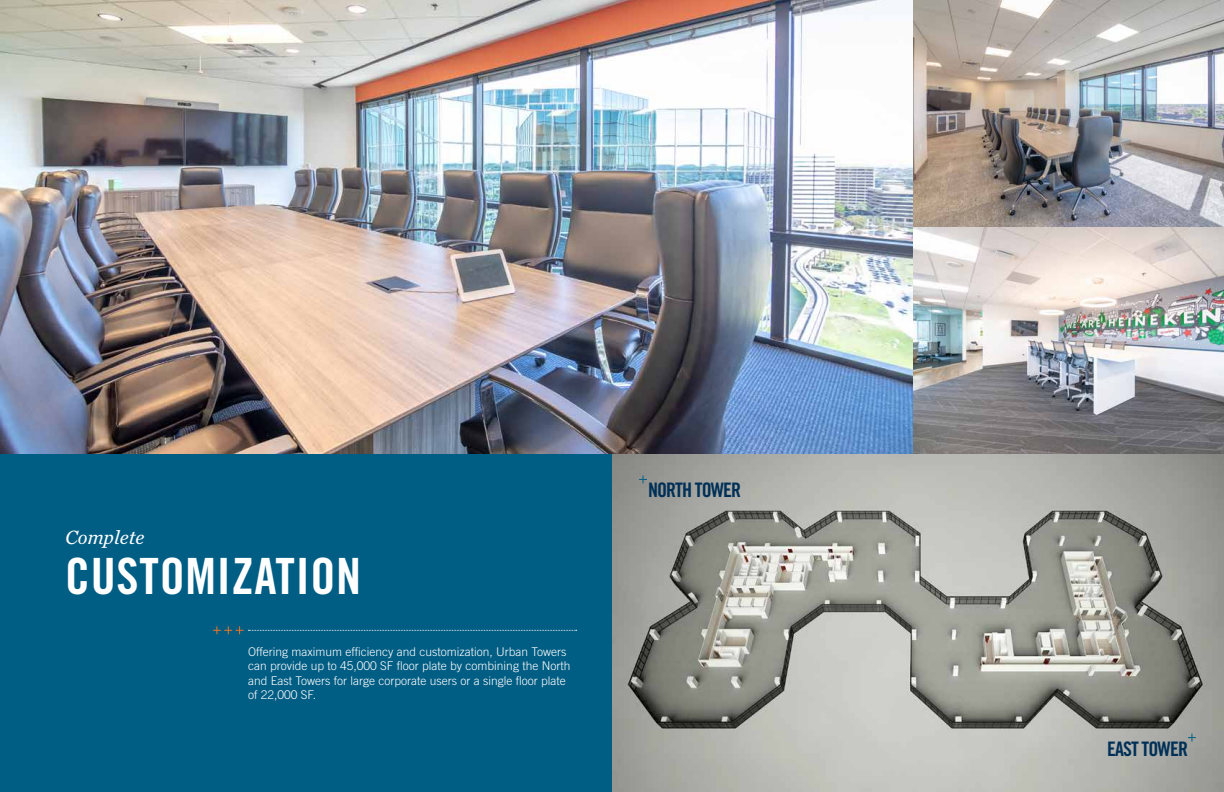
<style>
.page{position:relative;width:1224px;height:792px;background:#fff}
.page>*{position:absolute;margin:0;border:0;box-sizing:border-box;transform-origin:0 0}
.t1{font:50px "Trade Gothic LT Std Bd Cn 20";letter-spacing:.015em;color:#fff}
.t2{font:20px "Trade Gothic LT Std Bd Cn 20";letter-spacing:-.045em;color:#003057}
.t3{font:italic 20px "Chronicle Text G2";color:#fff}
.t4{font:300 12px/14.4px "Trade Gothic LT Std";color:#fff}
</style>
<div class="page">
<img style="left:0;top:0;width:1224px;height:455px">
<div style="left:0;top:455px;width:612px;height:337px;background:#005d84"></div>
<svg style="left:213px;top:626px;width:364px;height:8px"></svg>
<img style="left:612px;top:455px;width:612px;height:337px">
<svg style="left:639px;top:475px;width:8px;height:8px"></svg>
<svg style="left:1188px;top:734px;width:8px;height:8px"></svg>
<h2 class="t3" style="left:65px;top:522px;width:81px">Complete</h2>
<h1 class="t1" style="left:65px;top:546px;width:297px">CUSTOMIZATION</h1>
<p class="t4" style="left:248px;top:644px;width:324px">Offering maximum efficiency and customization, Urban Towers can provide up to 45,000 SF floor plate by combining the North and East Towers for large corporate users or a single floor plate of 22,000 SF.</p>
<h2 class="t2" style="left:648px;top:478px;width:95px">NORTH TOWER</h2>
<h2 class="t2" style="left:1107px;top:737px;width:82px">EAST TOWER</h2>
</div>
